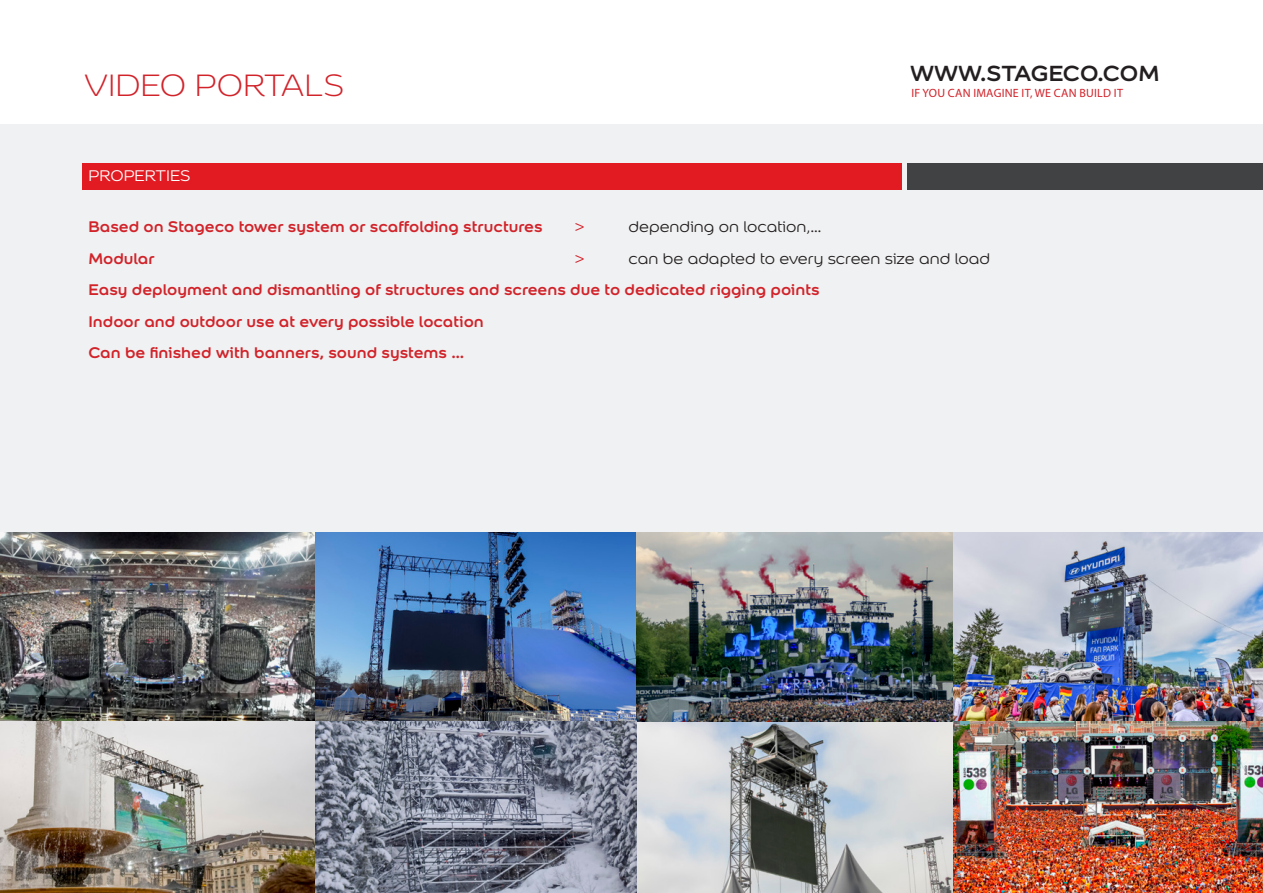
<style>
.page{position:relative;width:1263px;height:893px;background:#fff}
.page>*{position:absolute;margin:0;border:0;box-sizing:border-box;transform-origin:0 0}
.t1{font:300 33px "Colour Sans";color:#d1232a}
.t2{font:700 23.4px "Colour Sans";color:#231f20}
.t3{font:700 16.5px "Colour Sans";color:#d1232a}
.t4{font:16.5px "Colour Sans";color:#231f20}
.t5{font:16.5px "Colour Sans";color:#fff}
.t6{font:16.5px "Colour Sans";color:#d1232a}
.t7{font:12px "Myriad Pro";letter-spacing:.02em;color:#d1232a}
</style>
<div class="page">
<div style="left:0;top:124px;width:1263px;height:463px;background:#f0f1f2"></div>
<div style="left:908px;top:163px;width:355px;height:27px;background:#414243"></div>
<div style="left:83px;top:163px;width:819px;height:27px;background:#e21a21"></div>
<img style="left:0;top:533px;width:1263px;height:360px">
<p class="t1" style="left:84px;top:63px;width:261px">VIDEO PORTALS</p>
<p class="t5" style="left:88px;top:164px;width:103px">PROPERTIES</p>
<p class="t2" style="left:910px;top:54px;width:251px">WWW.STAGECO.COM</p>
<p class="t7" style="left:911px;top:86px;width:213px">IF YOU CAN IMAGINE IT, WE CAN BUILD IT</p>
<p class="t3" style="left:88px;top:214px;width:456px">Based on Stageco tower system or scaffolding structures</p>
<p class="t6" style="left:575px;top:216px;width:13px">&gt;</p>
<p class="t4" style="left:629px;top:216px;width:194px">depending on location,…</p>
<p class="t3" style="left:88px;top:245px;width:68px">Modular</p>
<p class="t6" style="left:575px;top:247px;width:13px">&gt;</p>
<p class="t4" style="left:629px;top:247px;width:363px">can be adapted to every screen size and load</p>
<p class="t3" style="left:88px;top:277px;width:732px">Easy deployment and dismantling of structures and screens due to dedicated rigging points</p>
<p class="t3" style="left:88px;top:308px;width:397px">Indoor and outdoor use at every possible location</p>
<p class="t3" style="left:88px;top:340px;width:377px">Can be finished with banners, sound systems …</p>
</div>
